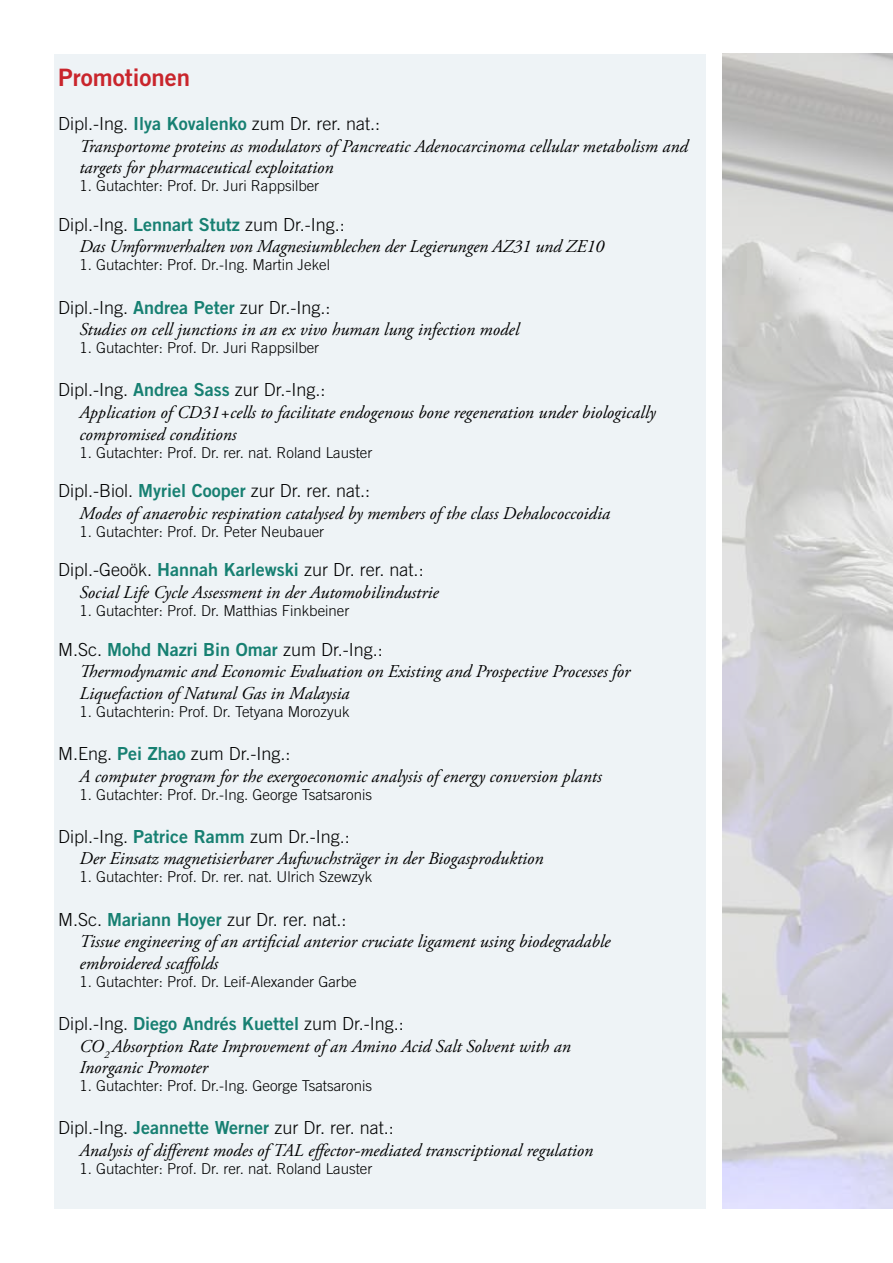
<style>
.page{position:relative;width:893px;height:1263px;background:#fff}
.page>*{position:absolute;margin:0;border:0;box-sizing:border-box;transform-origin:0 0}
.t1{font:24px "Trade Gothic LT Std Bd 2";color:#c9252c}
.t2{font:italic 18px/21.6px "Adobe Garamond Pro";color:#000}
.t3{font:300 18px "Trade Gothic LT Std";color:#000}
.t4{font:300 15px "Trade Gothic LT Std";color:#000}
.s1{font-family:"Trade Gothic LT Std Bd 2";font-weight:400;color:#178072}
</style>
<div class="page">
<div style="left:54px;top:54px;width:652px;height:1155px;background:#eef3f6"></div>
<img style="left:723px;top:54px;width:170px;height:1155px">
<h1 class="t1" style="left:58px;top:63px;width:134px">Promotionen</h1>
<p class="t3" style="left:58px;top:113px;width:323px">Dipl.-Ing. <span class="s1">Ilya Kovalenko</span> zum Dr. rer. nat.:</p>
<p class="t2" style="left:80px;top:136px;width:610px">Transportome proteins as modulators of Pancreatic Adenocarcinoma cellular metabolism and targets for pharmaceutical exploitation</p>
<p class="t4" style="left:80px;top:177px;width:241px">1. Gutachter: Prof. Dr. Juri Rappsilber</p>
<p class="t3" style="left:58px;top:214px;width:288px">Dipl.-Ing. <span class="s1">Lennart Stutz</span> zum Dr.-Ing.:</p>
<p class="t2" style="left:80px;top:236px;width:526px">Das Umformverhalten von Magnesiumblechen der Legierungen AZ31 und ZE10</p>
<p class="t4" style="left:80px;top:256px;width:252px">1. Gutachter: Prof. Dr.-Ing. Martin Jekel</p>
<p class="t3" style="left:58px;top:296px;width:274px">Dipl.-Ing. <span class="s1">Andrea Peter</span> zur Dr.-Ing.:</p>
<p class="t2" style="left:80px;top:319px;width:441px">Studies on cell junctions in an ex vivo human lung infection model</p>
<p class="t4" style="left:80px;top:339px;width:241px">1. Gutachter: Prof. Dr. Juri Rappsilber</p>
<p class="t3" style="left:58px;top:379px;width:269px">Dipl.-Ing. <span class="s1">Andrea Sass</span> zur Dr.-Ing.:</p>
<p class="t2" style="left:80px;top:402px;width:578px">Application of CD31+cells to facilitate endogenous bone regeneration under biologically compromised conditions</p>
<p class="t4" style="left:80px;top:443px;width:294px">1. Gutachter: Prof. Dr. rer. nat. Roland Lauster</p>
<p class="t3" style="left:58px;top:480px;width:313px">Dipl.-Biol. <span class="s1">Myriel Cooper</span> zur Dr. rer. nat.:</p>
<p class="t2" style="left:80px;top:503px;width:532px">Modes of anaerobic respiration catalysed by members of the class Dehalococcoidia</p>
<p class="t4" style="left:80px;top:522px;width:246px">1. Gutachter: Prof. Dr. Peter Neubauer</p>
<p class="t3" style="left:58px;top:559px;width:367px">Dipl.-Geoök. <span class="s1">Hannah Karlewski</span> zur Dr. rer. nat.:</p>
<p class="t2" style="left:80px;top:582px;width:361px">Social Life Cycle Assessment in der Automobilindustrie</p>
<p class="t4" style="left:80px;top:602px;width:271px">1. Gutachter: Prof. Dr. Matthias Finkbeiner</p>
<p class="t3" style="left:58px;top:638px;width:326px">M.Sc. <span class="s1">Mohd Nazri Bin Omar</span> zum Dr.-Ing.:</p>
<p class="t2" style="left:80px;top:661px;width:552px">Thermodynamic and Economic Evaluation on Existing and Prospective Processes for<br>Liquefaction of Natural Gas in Malaysia</p>
<p class="t4" style="left:80px;top:702px;width:272px">1. Gutachterin: Prof. Dr. Tetyana Morozyuk</p>
<p class="t3" style="left:58px;top:743px;width:234px">M.Eng. <span class="s1">Pei Zhao</span> zum Dr.-Ing.:</p>
<p class="t2" style="left:80px;top:766px;width:524px">A computer program for the exergoeconomic analysis of energy conversion plants</p>
<p class="t4" style="left:80px;top:785px;width:294px">1. Gutachter: Prof. Dr.-Ing. George Tsatsaronis</p>
<p class="t3" style="left:58px;top:826px;width:293px">Dipl.-Ing. <span class="s1">Patrice Ramm</span> zum Dr.-Ing.:</p>
<p class="t2" style="left:80px;top:848px;width:466px">Der Einsatz magnetisierbarer Aufwuchsträger in der Biogasproduktion</p>
<p class="t4" style="left:80px;top:868px;width:294px">1. Gutachter: Prof. Dr. rer. nat. Ulrich Szewzyk</p>
<p class="t3" style="left:58px;top:908px;width:290px">M.Sc. <span class="s1">Mariann Hoyer</span> zur Dr. rer. nat.:</p>
<p class="t2" style="left:80px;top:931px;width:532px">Tissue engineering of an artificial anterior cruciate ligament using biodegradable embroidered scaffolds</p>
<p class="t4" style="left:80px;top:972px;width:279px">1. Gutachter: Prof. Dr. Leif-Alexander Garbe</p>
<p class="t3" style="left:58px;top:1013px;width:347px">Dipl.-Ing. <span class="s1">Diego Andrés Kuettel</span> zum Dr.-Ing.:</p>
<p class="t2" style="left:80px;top:1036px;width:493px">CO<sub>2</sub> Absorption Rate Improvement of an Amino Acid Salt Solvent with an<br>Inorganic Promoter</p>
<p class="t4" style="left:80px;top:1077px;width:294px">1. Gutachter: Prof. Dr.-Ing. George Tsatsaronis</p>
<p class="t3" style="left:58px;top:1117px;width:337px">Dipl.-Ing. <span class="s1">Jeannette Werner</span> zur Dr. rer. nat.:</p>
<p class="t2" style="left:80px;top:1140px;width:515px">Analysis of different modes of TAL effector-mediated transcriptional regulation</p>
<p class="t4" style="left:80px;top:1160px;width:294px">1. Gutachter: Prof. Dr. rer. nat. Roland Lauster</p>
</div>
